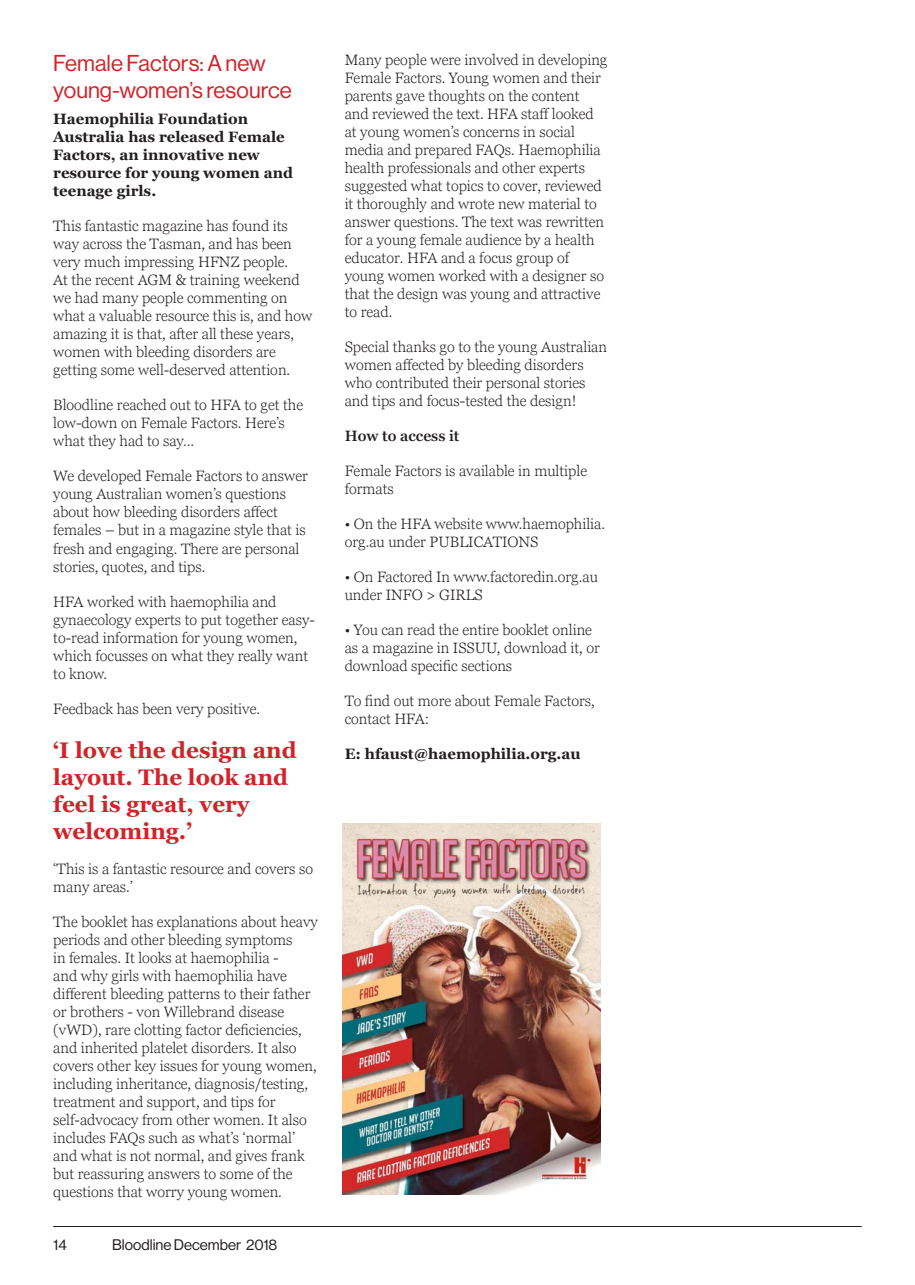
<style>
.page{position:relative;width:915px;height:1285px;background:#fff}
.page>*{position:absolute;margin:0;border:0;box-sizing:border-box;transform-origin:0 0}
.t1{font:700 22.5px/27px "Georgia Pro";color:#d1232a}
._2017_Bloodline_Bold{font:22.5px/27px "N Haas Grotesk DS Pro 55 Rg";color:#d1232a}
.t2{font:300 15px/18px "Georgia Pro";color:#231f20}
.t3{font:700 15px/18px "Georgia Pro";color:#231f20}
.t4{font:15px "N Haas Grotesk DS Pro 55 Rg";color:#231f20}
.t5{font:600 15px "Georgia Pro";color:#231f20}
</style>
<div class="page">
<hr style="left:53px;top:1225px;width:808px;height:1px;background:#231f20">
<img style="left:342px;top:823px;width:258px;height:371px">
<p class="_2017_Bloodline_Bold" style="left:53px;top:49px;width:240px">Female Factors: A new young-women’s resource</p>
<p class="t3" style="left:53px;top:110px;width:241px">Haemophilia Foundation<br>Australia has released Female<br>Factors, an innovative new resource for young women and teenage girls.</p>
<p class="t2" style="left:53px;top:217px;width:261px">This fantastic magazine has found its way across the Tasman, and has been very much impressing HFNZ people.<br>At the recent AGM &amp; training weekend we had many people commenting on what a valuable resource this is, and how amazing it is that, after all these years, women with bleeding disorders are getting some well-deserved attention.</p>
<p class="t2" style="left:53px;top:397px;width:251px">Bloodline reached out to HFA to get the low-down on Female Factors. Here’s what they had to say…</p>
<p class="t2" style="left:53px;top:468px;width:256px">We developed Female Factors to answer young Australian women’s questions about how bleeding disorders affect females – but in a magazine style that is fresh and engaging. There are personal stories, quotes, and tips.</p>
<p class="t2" style="left:53px;top:593px;width:263px">HFA worked with haemophilia and gynaecology experts to put together easy&shy;to-read information for young women, which focusses on what they really want to know.</p>
<p class="t2" style="left:53px;top:700px;width:208px">Feedback has been very positive.</p>
<p class="t1" style="left:53px;top:737px;width:245px">‘I love the design and layout. The look and feel is great, very welcoming.’</p>
<p class="t2" style="left:53px;top:860px;width:261px">‘This is a fantastic resource and covers so many areas.’</p>
<p class="t2" style="left:53px;top:913px;width:266px">The booklet has explanations about heavy periods and other bleeding symptoms<br>in females. It looks at haemophilia -<br>and why girls with haemophilia have different bleeding patterns to their father or brothers - von Willebrand disease (vWD), rare clotting factor deficiencies, and inherited platelet disorders. It also covers other key issues for young women, including inheritance, diagnosis/testing, treatment and support, and tips for self-advocacy from other women. It also includes FAQs such as what’s ‘normal’ and what is not normal, and gives frank but reassuring answers to some of the questions that worry young women.</p>
<p class="t4" style="left:53px;top:1235px;width:15px">14</p>
<p class="t4" style="left:112px;top:1235px;width:167px">Bloodline December 2018</p>
<p class="t2" style="left:344px;top:51px;width:264px">Many people were involved in developing Female Factors. Young women and their parents gave thoughts on the content<br>and reviewed the text. HFA staff looked at young women’s concerns in social media and prepared FAQs. Haemophilia health professionals and other experts suggested what topics to cover, reviewed it thoroughly and wrote new material to answer questions. The text was rewritten for a young female audience by a health educator. HFA and a focus group of young women worked with a designer so that the design was young and attractive to read.</p>
<p class="t2" style="left:344px;top:338px;width:264px">Special thanks go to the young Australian women affected by bleeding disorders who contributed their personal stories and tips and focus-tested the design!</p>
<p class="t5" style="left:344px;top:427px;width:116px">How to access it</p>
<p class="t2" style="left:344px;top:462px;width:244px">Female Factors is available in multiple formats</p>
<p class="t2" style="left:344px;top:515px;width:262px">• On the HFA website www.haemophilia. org.au under PUBLICATIONS</p>
<p class="t2" style="left:344px;top:568px;width:255px">• On Factored In www.factoredin.org.au under INFO &gt; GIRLS</p>
<p class="t2" style="left:344px;top:621px;width:256px">• You can read the entire booklet online as a magazine in ISSUU, download it, or download specific sections</p>
<p class="t2" style="left:344px;top:692px;width:251px">To find out more about Female Factors, contact HFA:</p>
<p class="t3" style="left:344px;top:745px;width:237px">E: hfaust@haemophilia.org.au</p>
</div>
